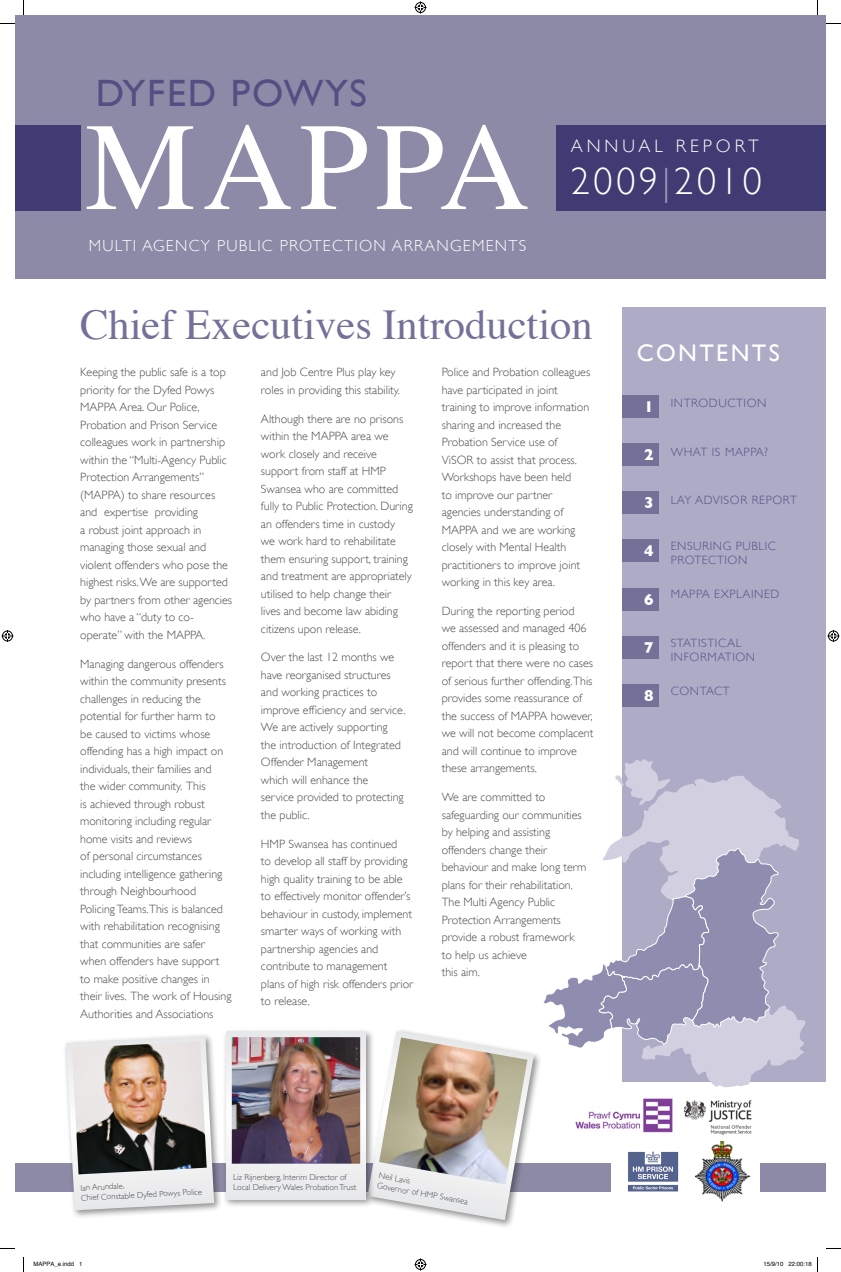
<style>
.page{position:relative;width:841px;height:1272px;background:#fff}
.page>*{position:absolute;margin:0;border:0;box-sizing:border-box;transform-origin:0 0}
.t1{font:125px "Times";letter-spacing:.05em;color:#fff}
.t2{font:42.5px "Times";color:#747199}
.t3{font:38px "Gill Sans";letter-spacing:.05em;color:#544f83}
.t4{font:300 38px "Gill Sans";letter-spacing:.1em;color:#fff}
.t5{font:24px "Gill Sans";letter-spacing:.1em;color:#fff}
.t6{font:300 18px "Gill Sans";color:#fff}
.t7{font:300 16px "Gill Sans";letter-spacing:.08em;color:#fff}
.t8{font:700 16px "Gill Sans";color:#fff}
.t9{font:300 12px/17.5px "Gill Sans";color:#4b4c4d}
.t10{font:300 12px/14.4px "Gill Sans";letter-spacing:.05em;color:#544f83}
.t11{font:300 8.5px/10.2px "Gill Sans";color:#4b4c4d}
.t12{font:6px "Helvetica";color:#000}
.s1{color:#9b99b3}
</style>
<div class="page">
<div style="left:622px;top:307px;width:204px;height:774px;background:#adabc6"></div>
<div style="left:15px;top:15px;width:811px;height:264px;background:#8c8aa6"></div>
<div style="left:15px;top:126px;width:65px;height:85px;background:#413b73"></div>
<div style="left:556px;top:126px;width:270px;height:85px;background:#413b73"></div>
<img style="left:695px;top:1141px;width:56px;height:61px">
<div style="left:15px;top:1163px;width:595px;height:28px;background:#8c8aa6"></div>
<div style="left:761px;top:1163px;width:65px;height:28px;background:#8c8aa6"></div>
<div style="left:622px;top:395px;width:37px;height:23px;background:#747199"></div>
<div style="left:622px;top:443px;width:37px;height:23px;background:#747199"></div>
<div style="left:622px;top:491px;width:37px;height:23px;background:#747199"></div>
<div style="left:622px;top:539px;width:37px;height:23px;background:#747199"></div>
<div style="left:622px;top:588px;width:37px;height:22px;background:#747199"></div>
<div style="left:622px;top:636px;width:37px;height:22px;background:#747199"></div>
<div style="left:622px;top:684px;width:37px;height:23px;background:#747199"></div>
<div style="left:62px;top:1032px;width:164px;height:191px;background:#231f20;opacity:.5"></div>
<svg style="left:66px;top:1035px;width:148px;height:175px"></svg>
<img style="left:72px;top:1041px;width:135px;height:133px">
<div style="left:363px;top:1027px;width:184px;height:205px;background:#231f20;opacity:.5"></div>
<svg style="left:367px;top:1031px;width:167px;height:189px"></svg>
<img style="left:379px;top:1037px;width:148px;height:147px">
<div style="left:222px;top:1027px;width:157px;height:185px;background:#231f20;opacity:.5"></div>
<svg style="left:226px;top:1031px;width:140px;height:168px;background:#eaeaec"></svg>
<img style="left:232px;top:1037px;width:128px;height:126px">
<img style="left:575px;top:1098px;width:98px;height:35px">
<img style="left:627px;top:1151px;width:51px;height:41px">
<img style="left:684px;top:1100px;width:68px;height:35px">
<svg style="left:543px;top:776px;width:263px;height:312px"></svg>
<svg style="left:543px;top:847px;width:237px;height:202px"></svg>
<svg style="left:615px;top:759px;width:56px;height:47px"></svg>
<svg style="left:0;top:23px;width:15px;height:1px"></svg>
<svg style="left:826px;top:23px;width:15px;height:1px"></svg>
<svg style="left:0;top:1248px;width:15px;height:1px"></svg>
<svg style="left:826px;top:1248px;width:15px;height:1px"></svg>
<svg style="left:23px;top:0;width:1px;height:15px"></svg>
<svg style="left:23px;top:1257px;width:1px;height:15px"></svg>
<svg style="left:817px;top:0;width:1px;height:15px"></svg>
<svg style="left:414px;top:1px;width:12px;height:12px"></svg>
<svg style="left:414px;top:1258px;width:12px;height:12px"></svg>
<svg style="left:2px;top:630px;width:12px;height:12px"></svg>
<svg style="left:827px;top:630px;width:12px;height:12px"></svg>
<svg style="left:817px;top:1257px;width:1px;height:15px"></svg>
<h3 class="t3" style="left:96px;top:71px;width:270px">DYFED POWYS</h3>
<h1 class="t1" style="left:85px;top:50px;width:411px">MAPPa</h1>
<h3 class="t7" style="left:89px;top:237px;width:23px">Multi</h3>
<h3 class="t7" style="left:142px;top:237px;width:24px">Agency</h3>
<h3 class="t7" style="left:217px;top:237px;width:20px">Public</h3>
<h3 class="t7" style="left:280px;top:237px;width:21px">Protection</h3>
<h3 class="t7" style="left:392px;top:237px;width:24px">Arrangements</h3>
<h3 class="t6" style="left:571px;top:136px;width:32px">Annual</h3>
<h3 class="t6" style="left:676px;top:136px;width:29px">Report</h3>
<h3 class="t4" style="left:571px;top:160px;width:192px">2009<span class="s1">|</span>2010</h3>
<h2 class="t2" style="left:80px;top:285px;width:514px">Chief Executives Introduction</h2>
<p class="t9" style="left:80px;top:363px;width:153px">Keeping the public safe is a top priority for the Dyfed Powys<br>MAPPA Area. Our Police,<br>Probation and Prison Service colleagues work in partnership within the “Multi-Agency Public<br>Protection Arrangements” (MAPPA) to share resources and expertise providing<br>a robust joint approach in managing those sexual and violent offenders who pose the highest risks. We are supported by partners from other agencies who have a “duty to co&shy;operate” with the MAPPA.</p>
<p class="t9" style="left:80px;top:655px;width:153px">Managing dangerous offenders within the community presents challenges in reducing the potential for further harm to<br>be caused to victims whose offending has a high impact on individuals, their families and<br>the wider community. This<br>is achieved through robust monitoring including regular home visits and reviews<br>of personal circumstances including intelligence gathering through Neighbourhood<br>Policing Teams.This is balanced with rehabilitation recognising that communities are safer when offenders have support to make positive changes in their lives. The work of Housing<br>Authorities and Associations</p>
<p class="t9" style="left:261px;top:363px;width:140px">and Job Centre Plus play key roles in providing this stability.</p>
<p class="t9" style="left:261px;top:410px;width:153px">Although there are no prisons within the MAPPA area we work closely and receive support from staff at HMP<br>Swansea who are committed fully to Public Protection. During an offenders time in custody<br>we work hard to rehabilitate them ensuring support, training and treatment are appropriately utilised to help change their lives and become law abiding citizens upon release.</p>
<p class="t9" style="left:261px;top:648px;width:146px">Over the last 12 months we have reorganised structures and working practices to improve efficiency and service.<br>We are actively supporting the introduction of Integrated<br>Offender Management<br>which will enhance the<br>service provided to protecting the public.</p>
<p class="t9" style="left:261px;top:835px;width:154px">HMP Swansea has continued<br>to develop all staff by providing high quality training to be able to effectively monitor offender’s behaviour in custody, implement smarter ways of working with partnership agencies and contribute to management plans of high risk offenders prior to release.</p>
<p class="t9" style="left:442px;top:363px;width:150px">Police and Probation colleagues have participated in joint training to improve information sharing and increased the<br>Probation Service use of<br>ViSOR to assist that process.<br>Workshops have been held<br>to improve our partner agencies understanding of<br>MAPPA and we are working closely with Mental Health practitioners to improve joint working in this key area.</p>
<p class="t9" style="left:442px;top:602px;width:153px">During the reporting period<br>we assessed and managed 406 offenders and it is pleasing to report that there were no cases of serious further offending.This provides some reassurance of the success of MAPPA however, we will not become complacent and will continue to improve these arrangements.</p>
<p class="t9" style="left:442px;top:788px;width:146px">We are committed to safeguarding our communities by helping and assisting offenders change their behaviour and make long term plans for their rehabilitation.<br>The Multi Agency Public<br>Protection Arrangements provide a robust framework to help us achieve<br>this aim.</p>
<h3 class="t5" style="left:636px;top:338px;width:145px">CONTENTS</h3>
<p class="t10" style="left:671px;top:396px;width:97px">INTRODUCTION</p>
<h3 class="t8" style="left:644px;top:397px;width:11px">1</h3>
<h3 class="t8" style="left:644px;top:445px;width:11px">2</h3>
<h3 class="t8" style="left:644px;top:493px;width:11px">3</h3>
<h3 class="t8" style="left:644px;top:541px;width:11px">4</h3>
<h3 class="t8" style="left:644px;top:590px;width:11px">6</h3>
<h3 class="t8" style="left:644px;top:638px;width:11px">7</h3>
<h3 class="t8" style="left:644px;top:686px;width:11px">8</h3>
<p class="t10" style="left:671px;top:444px;width:99px">WHAT IS MAPPA?</p>
<p class="t10" style="left:671px;top:493px;width:128px">LAY ADVISOR REPORT</p>
<p class="t10" style="left:671px;top:538px;width:107px">ENSURING PUBLIC<br>PROTECTION</p>
<p class="t10" style="left:671px;top:587px;width:110px">MAPPA EXPLAINED</p>
<p class="t10" style="left:671px;top:635px;width:86px">STATISTICAL<br>INFORMATION</p>
<p class="t10" style="left:671px;top:684px;width:60px">CONTACT</p>
<p class="t11" style="left:80px;top:1182px;width:123px;rotate:-3deg">Ian Arundale,<br>Chief Constable Dyfed Powys Police</p>
<p class="t11" style="left:380px;top:1170px;width:94px;rotate:10deg">Neil Lavis<br>Governor of HMP Swansea</p>
<p class="t11" style="left:233px;top:1171px;width:125px">Liz Rijnenberg, Interim Director of<br>Local Delivery Wales Probation Trust</p>
<p class="t12" style="left:34px;top:1259px;width:51px">MAPPA_e.indd 1</p>
<p class="t12" style="left:763px;top:1259px;width:50px">15/9/10 22:00:18</p>
</div>
